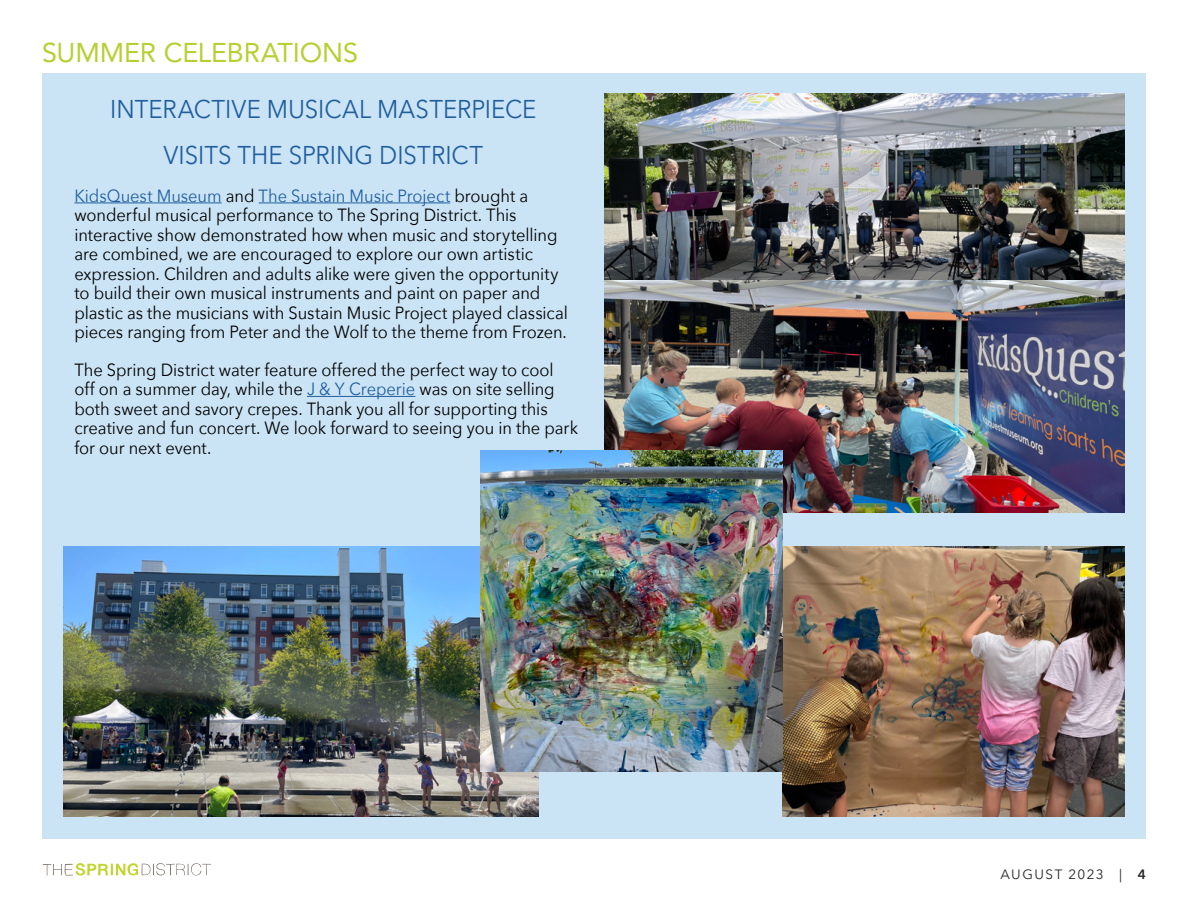
<style>
.page{position:relative;width:1188px;height:918px;background:#fff}
.page>*{position:absolute;margin:0;border:0;box-sizing:border-box;transform-origin:0 0}
.t1{font:27px "Avenir LT Std";letter-spacing:-.005em;color:#b8cf33}
.t2{font:25.65px/46.5px "Avenir Next";color:#215e9e;text-align:center;scale:.93 1}
.t3{font:17.7px/19.5px "Avenir Next";letter-spacing:-.005em;color:#000;scale:.93 1}
.t4{font:13.5px "Avenir Next";letter-spacing:.1em;color:#262523}
.s1{color:#215e9e}
.s2{font-weight:600}
</style>
<div class="page">
<div style="left:42px;top:73px;width:1104px;height:766px;background:#cae4f5"></div>
<svg style="left:43px;top:863px;width:168px;height:13px"></svg>
<img style="left:63px;top:547px;width:475px;height:270px">
<hr style="left:74px;top:202px;width:148px;height:1px;background:#215e9e">
<hr style="left:259px;top:202px;width:191px;height:1px;background:#215e9e">
<hr style="left:307px;top:396px;width:108px;height:1px;background:#215e9e">
<img style="left:605px;top:94px;width:519px;height:187px">
<img style="left:783px;top:547px;width:341px;height:270px">
<img style="left:605px;top:281px;width:519px;height:232px">
<img style="left:481px;top:450px;width:302px;height:322px">
<h1 class="t1" style="left:42px;top:37px;width:318px">SUMMER CELEBRATIONS</h1>
<h2 class="t2" style="left:110px;top:84px;width:460px">INTERACTIVE MUSICAL MASTERPIECE<br>VISITS THE SPRING DISTRICT</h2>
<p class="t3" style="left:74px;top:185px;width:532px"><span class="s1">KidsQuest Museum</span> and <span class="s1">The Sustain Music Project</span> brought a wonderful musical performance to The Spring District. This interactive show demonstrated how when music and storytelling are combined, we are encouraged to explore our own artistic expression. Children and adults alike were given the opportunity to build their own musical instruments and paint on paper and plastic as the musicians with Sustain Music Project played classical pieces ranging from Peter and the Wolf to the theme from Frozen.</p>
<p class="t3" style="left:74px;top:359px;width:543px">The Spring District water feature offered the perfect way to cool off on a summer day, while the <span class="s1">J &amp; Y Creperie</span> was on site selling both sweet and savory crepes. Thank you all for supporting this creative and fun concert. We look forward to seeing you in the park for our next event.</p>
<p class="t4" style="left:1001px;top:863px;width:147px">AUGUST 2023 | <span class="s2">4</span></p>
</div>
